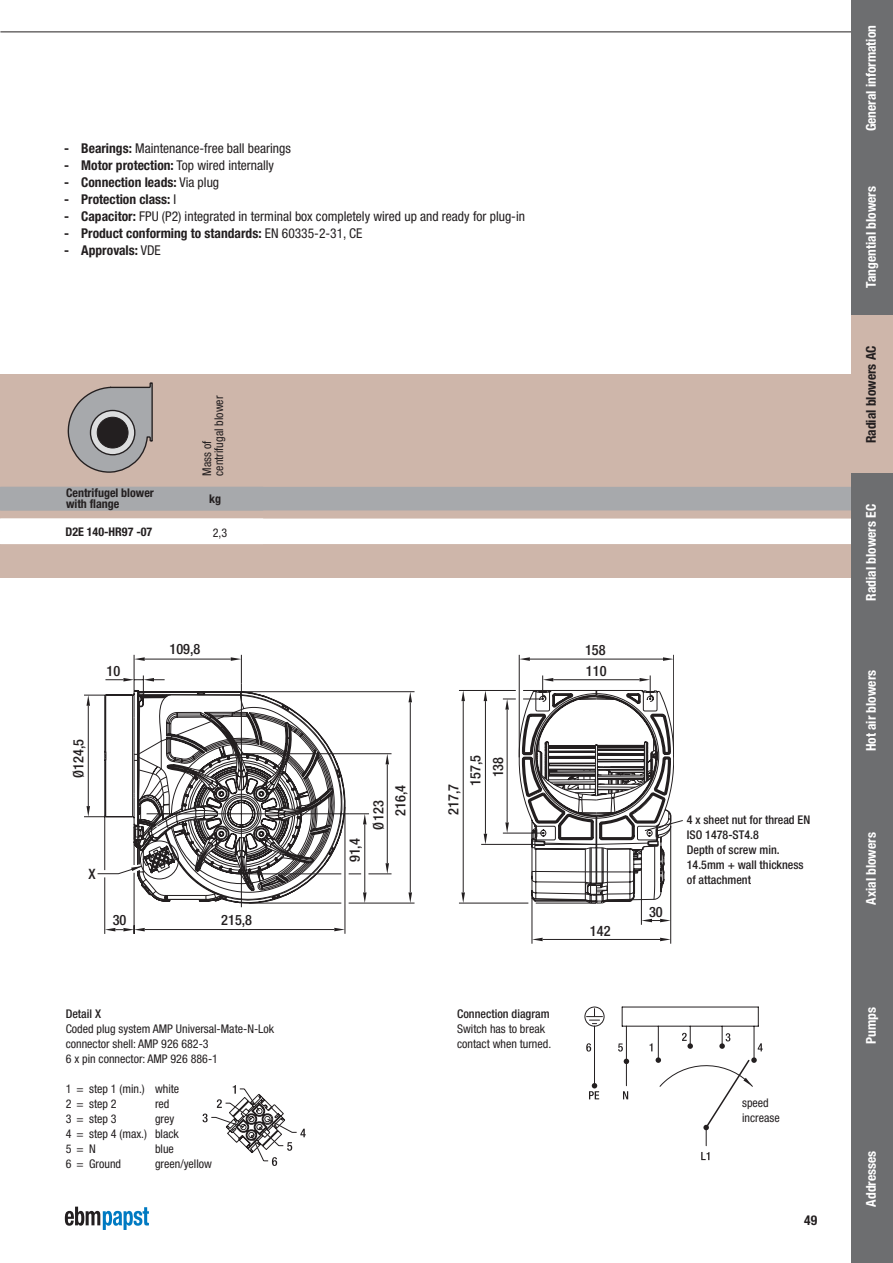
<style>
.page{position:relative;width:893px;height:1263px;background:#fff}
.page>*{position:absolute;margin:0;border:0;box-sizing:border-box;transform-origin:0 0}
.t1{font:500 condensed 14.25px/20.7px "Helvetica Neue LT";color:#231f20}
.t2{font:condensed 13.5px "Helvetica Neue";color:#231f20}
.t3{font:700 condensed 13.5px "Helvetica Neue";color:#231f20}
.t4{font:700 condensed 13.5px "Helvetica Neue";color:#fff}
.t5{font:condensed 12px/15px "Helvetica Neue";color:#231f20}
.t6{font:500 condensed 12px/15px "Helvetica Neue";color:#231f20}
.t7{font:700 condensed 12px/11.2px "Helvetica Neue";color:#231f20}
.s1{font-weight:700}
.s2{font-weight:400}
</style>
<div class="page">
<div style="left:0;top:374px;width:851px;height:204px;background:#ceb6aa"></div>
<div style="left:0;top:487px;width:851px;height:23px;background:#a7a9ac"></div>
<div style="left:0;top:519px;width:851px;height:25px;background:#fff"></div>
<svg style="left:202px;top:1085px;width:104px;height:81px"></svg>
<svg style="left:701px;top:1152px;width:8px;height:8px"></svg>
<svg style="left:584px;top:1006px;width:178px;height:140px"></svg>
<hr style="left:0;top:32px;width:851px;height:1px;background:#231f20">
<svg style="left:65px;top:1207px;width:84px;height:23px"></svg>
<div style="left:851px;top:0;width:41px;height:158px;background:#6d6e70"></div>
<div style="left:851px;top:158px;width:41px;height:158px;background:#6d6e70"></div>
<div style="left:851px;top:316px;width:41px;height:157px;background:#ceb6aa"></div>
<div style="left:851px;top:474px;width:41px;height:157px;background:#6d6e70"></div>
<div style="left:851px;top:631px;width:41px;height:159px;background:#6d6e70"></div>
<div style="left:851px;top:790px;width:41px;height:158px;background:#6d6e70"></div>
<div style="left:851px;top:947px;width:41px;height:158px;background:#6d6e70"></div>
<div style="left:851px;top:1105px;width:41px;height:158px;background:#6d6e70"></div>
<svg style="left:67px;top:382px;width:86px;height:91px"></svg>
<div style="left:97px;top:417px;width:31px;height:31px;background:#231f20;border-radius:50%"></div>
<div style="left:97px;top:417px;width:31px;height:31px;border:1px solid #231f20;border-radius:50%"></div>
<svg style="left:84px;top:654px;width:590px;height:290px"></svg>
<svg style="left:334px;top:928px;width:11px;height:3px"></svg>
<svg style="left:105px;top:928px;width:10px;height:3px"></svg>
<svg style="left:123px;top:928px;width:22px;height:3px"></svg>
<svg style="left:231px;top:657px;width:10px;height:4px"></svg>
<svg style="left:134px;top:657px;width:11px;height:4px"></svg>
<svg style="left:143px;top:678px;width:11px;height:4px"></svg>
<svg style="left:123px;top:678px;width:11px;height:4px"></svg>
<svg style="left:86px;top:806px;width:4px;height:11px"></svg>
<svg style="left:86px;top:695px;width:4px;height:11px"></svg>
<svg style="left:532px;top:938px;width:10px;height:3px"></svg>
<svg style="left:542px;top:678px;width:11px;height:4px"></svg>
<svg style="left:519px;top:657px;width:11px;height:4px"></svg>
<svg style="left:641px;top:919px;width:11px;height:3px"></svg>
<svg style="left:660px;top:938px;width:10px;height:3px"></svg>
<svg style="left:660px;top:919px;width:10px;height:3px"></svg>
<svg style="left:639px;top:678px;width:11px;height:4px"></svg>
<svg style="left:663px;top:657px;width:10px;height:4px"></svg>
<svg style="left:132px;top:683px;width:218px;height:225px"></svg>
<svg style="left:104px;top:690px;width:241px;height:214px"></svg>
<svg style="left:132px;top:690px;width:386px;height:212px"></svg>
<svg style="left:211px;top:690px;width:307px;height:70px"></svg>
<svg style="left:188px;top:760px;width:330px;height:107px"></svg>
<svg style="left:518px;top:690px;width:165px;height:220px"></svg>
<p class="t2" style="left:64px;top:143px;width:228px"><span class="s1">- Bearings:</span> Maintenance-free ball bearings</p>
<p class="t2" style="left:64px;top:160px;width:211px"><span class="s1">- Motor protection:</span> Top wired internally</p>
<p class="t3" style="left:64px;top:177px;width:156px">- Connection leads: <span class="s2">Via plug</span></p>
<p class="t3" style="left:64px;top:194px;width:114px">- Protection class: <span class="s2">I</span></p>
<p class="t2" style="left:64px;top:211px;width:462px"><span class="s1">- Capacitor:</span> FPU (P2) integrated in terminal box completely wired up and ready for plug-in</p>
<p class="t3" style="left:64px;top:228px;width:300px">- Product conforming to standards: <span class="s2">EN 60335-2-31, CE</span></p>
<p class="t3" style="left:64px;top:245px;width:98px">- Approvals: <span class="s2">VDE</span></p>
<p class="t7" style="left:66px;top:488px;width:89px">Centrifugel blower with flange</p>
<p class="t5" style="left:202px;top:476px;width:82px;line-height:12px;rotate:-90deg">Mass of centrifugal blower</p>
<p class="t7" style="left:209px;top:494px;width:13px">kg</p>
<p class="t7" style="left:66px;top:528px;width:88px">D2E 140-HR97 -07</p>
<p class="t5" style="left:213px;top:526px;width:16px">2,3</p>
<p class="t1" style="left:107px;top:662px;width:15px">10</p>
<p class="t1" style="left:70px;top:778px;width:41px;rotate:-90deg">Ø124,5</p>
<p class="t1" style="left:169px;top:640px;width:32px">109,8</p>
<p class="t1" style="left:88px;top:865px;width:9px">X</p>
<p class="t1" style="left:113px;top:911px;width:15px">30</p>
<p class="t1" style="left:221px;top:911px;width:32px">215,8</p>
<p class="t6" style="left:66px;top:1007px;width:37px">Detail X</p>
<p class="t5" style="left:66px;top:1022px;width:210px">Coded plug system AMP Universal-Mate-N-Lok connector shell: AMP 926 682-3<br>6 x pin connector: AMP 926 886-1</p>
<p class="t5" style="left:66px;top:1082px;width:115px">1 = step 1 (min.) white<br>2 = step 2</p>
<p class="t5" style="left:155px;top:1097px;width:16px">red</p>
<p class="t5" style="left:66px;top:1112px;width:52px">3 = step 3</p>
<p class="t5" style="left:66px;top:1112px;width:115px;text-indent:89px">grey<br>4 = step 4 (max.) black<br>5=N</p>
<p class="t5" style="left:155px;top:1142px;width:20px">blue</p>
<p class="t5" style="left:66px;top:1157px;width:57px">6 = Ground</p>
<p class="t5" style="left:155px;top:1157px;width:58px">green/yellow</p>
<p class="t1" style="left:346px;top:862px;width:26px;rotate:-90deg">91,4</p>
<p class="t1" style="left:369px;top:830px;width:31px;rotate:-90deg">Ø123</p>
<p class="t1" style="left:391px;top:816px;width:32px;rotate:-90deg">216,4</p>
<p class="t1" style="left:444px;top:815px;width:32px;rotate:-90deg">217,7</p>
<p class="t1" style="left:467px;top:786px;width:32px;rotate:-90deg">157,5</p>
<p class="t1" style="left:489px;top:777px;width:22px;rotate:-90deg">138</p>
<p class="t1" style="left:585px;top:641px;width:23px">158<br>110</p>
<p class="t6" style="left:457px;top:1007px;width:94px">Connection diagram</p>
<p class="t5" style="left:457px;top:1022px;width:96px">Switch has to break contact when turned.</p>
<p class="t1" style="left:590px;top:922px;width:22px">142</p>
<p class="t1" style="left:649px;top:903px;width:15px">30</p>
<p class="t6" style="left:686px;top:814px;width:125px">4 x sheet nut for thread EN<br>ISO 1478-ST4.8<br>Depth of screw min.<br>14.5mm + wall thickness of attachment</p>
<p class="t5" style="left:742px;top:1096px;width:39px">speed increase</p>
<p class="t3" style="left:804px;top:1215px;width:14px">49</p>
<p class="t4" style="left:866px;top:131px;width:108px;rotate:-90deg">General information</p>
<p class="t4" style="left:866px;top:288px;width:103px;rotate:-90deg">Tangential blowers</p>
<p class="t3" style="left:866px;top:443px;width:99px;rotate:-90deg">Radial blowers AC</p>
<p class="t4" style="left:866px;top:601px;width:98px;rotate:-90deg">Radial blowers EC</p>
<p class="t4" style="left:866px;top:751px;width:83px;rotate:-90deg">Hot air blowers</p>
<p class="t4" style="left:866px;top:905px;width:74px;rotate:-90deg">Axial blowers</p>
<p class="t4" style="left:866px;top:1044px;width:38px;rotate:-90deg">Pumps</p>
<p class="t4" style="left:866px;top:1207px;width:57px;rotate:-90deg">Addresses</p>
</div>
